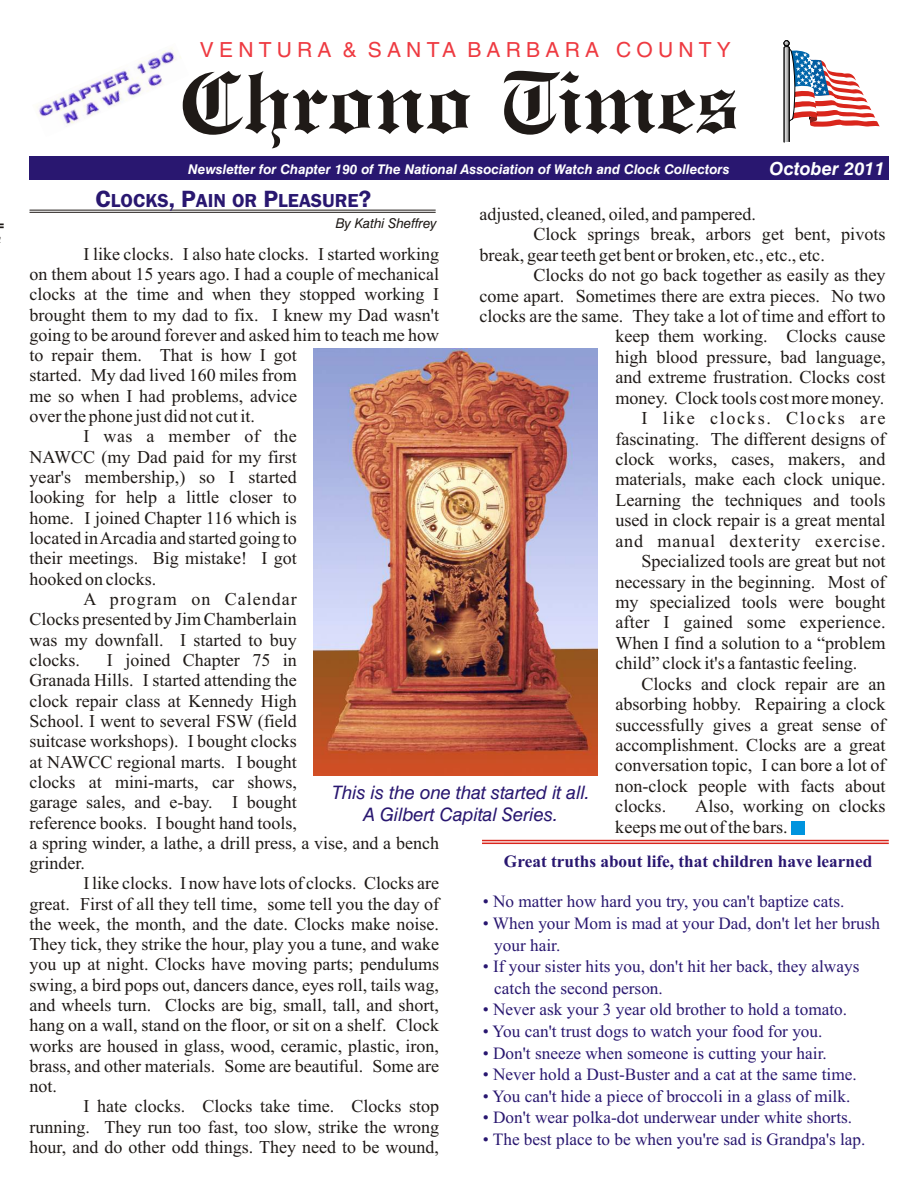
<style>
.page{position:relative;width:918px;height:1188px;background:#fff}
.page>*{position:absolute;margin:0;border:0;box-sizing:border-box;transform-origin:0 0}
.t1{font:700 87px "Engravers Old English BT";color:#1f1a17}
.t2{font:20.85px "Helvetica";letter-spacing:.25em;color:#ee3a41}
.t3{font:600 19.5px "Franklin Gothic";color:#291770}
.t4{font:italic 18.6px/22.2px "Swiss 721 BT";color:#291770;text-align:center}
.t5{font:18.15px/20.4px "Times New Roman";color:#1f1a17}
.t6{font:18.15px "Times New Roman";letter-spacing:.045em;color:#1f1a17}
.t7{font:18.15px "Times New Roman";letter-spacing:.09em;color:#1f1a17}
.t8{font:18px/20.2px "Times New Roman";color:#1f1a17;text-align:justify}
.t9{font:18px "Times New Roman";letter-spacing:.055em;color:#1f1a17}
.t10{font:18px "Times New Roman";letter-spacing:.03em;color:#1f1a17}
.t11{font:italic 700 18px "Swiss 721 BT";color:#fff}
.t12{font:17.25px/21.6px "Times New Roman";color:#291770}
.t13{font:700 17.25px "Times New Roman";color:#291770}
.t14{font:italic 13.5px "Swiss 721 BT";color:#1f1a17}
.t15{font:italic 700 13.35px "Swiss 721 BT";color:#fff}
.s1{font-size:24.3px}
</style>
<div class="page">
<div style="left:30px;top:156px;width:859px;height:24px;background:#291770"></div>
<svg style="left:784px;top:41px;width:96px;height:102px"></svg>
<svg style="left:0;top:224px;width:4px;height:4px"></svg>
<hr style="left:30px;top:210px;width:406px;height:1px;background:#1f1a17">
<hr style="left:30px;top:212px;width:406px;height:1px;background:#1f1a17">
<img style="left:38px;top:48px;width:143px;height:77px">
<div style="left:792px;top:821px;width:13px;height:13px;background:#0094de"></div>
<hr style="left:482px;top:843px;width:407px;height:1px;background:#d9261c">
<hr style="left:482px;top:840px;width:407px;height:1px;background:#d9261c">
<img style="left:314px;top:348px;width:283px;height:428px">
<p class="t2" style="left:200px;top:41px;width:533px">VENTURA &amp; SANTA BARBARA COUNTY</p>
<h1 class="t1" style="left:180px;top:66px;width:561px">Chrono Times</h1>
<p class="t15" style="left:188px;top:164px;width:543px">Newsletter for Chapter 190 of The National Association of Watch and Clock Collectors</p>
<p class="t11" style="left:770px;top:161px;width:117px">October 2011</p>
<p class="t3" style="left:95px;top:193px;width:277px"><span class="s1">C</span>LOCKS<span class="s1">, P</span>AIN OR <span class="s1">P</span>LEASURE<span class="s1">?</span></p>
<p class="t14" style="left:336px;top:218px;width:102px">By Kathi Sheffrey</p>
<p class="t8" style="left:479px;top:205px;width:278px">adjusted, cleaned, oiled, and pampered.</p>
<p class="t5" style="left:479px;top:226px;width:408px;text-indent:54px">Clock springs break, arbors get bent, pivots break, gear teeth get bent or broken, etc., etc., etc.</p>
<p class="t5" style="left:533px;top:267px;width:354px">Clocks do not go back together as easily as they</p>
<p class="t5" style="left:479px;top:287px;width:408px">come apart. Sometimes there are extra pieces. No two</p>
<p class="t5" style="left:479px;top:307px;width:408px">clocks are the same. They take a lot of time and effort to</p>
<p class="t5" style="left:615px;top:328px;width:272px">keep them working. Clocks cause</p>
<p class="t5" style="left:615px;top:348px;width:272px">high blood pressure, bad language,</p>
<p class="t5" style="left:615px;top:369px;width:272px">and extreme frustration. Clocks cost</p>
<p class="t5" style="left:615px;top:389px;width:270px">money. Clock tools cost more money.</p>
<p class="t7" style="left:641px;top:412px;width:246px">I like clocks. Clocks are</p>
<p class="t5" style="left:615px;top:430px;width:272px">fascinating. The different designs of</p>
<p class="t5" style="left:615px;top:450px;width:272px">clock works, cases, makers, and</p>
<p class="t5" style="left:615px;top:471px;width:272px">materials, make each clock unique.</p>
<p class="t5" style="left:615px;top:491px;width:272px">Learning the techniques and tools</p>
<p class="t5" style="left:615px;top:512px;width:272px">used in clock repair is a great mental</p>
<p class="t6" style="left:615px;top:534px;width:272px">and manual dexterity exercise.</p>
<p class="t5" style="left:641px;top:553px;width:246px">Specialized tools are great but not</p>
<p class="t5" style="left:615px;top:573px;width:272px">necessary in the beginning. Most of</p>
<p class="t5" style="left:615px;top:593px;width:272px">my specialized tools were bought</p>
<p class="t5" style="left:615px;top:614px;width:272px">after I gained some experience.</p>
<p class="t5" style="left:615px;top:634px;width:272px">When I find a solution to a “problem</p>
<p class="t5" style="left:615px;top:655px;width:244px">child” clock it's a fantastic feeling.</p>
<p class="t5" style="left:641px;top:675px;width:246px">Clocks and clock repair are an</p>
<p class="t5" style="left:615px;top:696px;width:272px">absorbing hobby. Repairing a clock</p>
<p class="t5" style="left:615px;top:716px;width:272px">successfully gives a great sense of</p>
<p class="t5" style="left:615px;top:736px;width:272px">accomplishment. Clocks are a great</p>
<p class="t5" style="left:615px;top:757px;width:272px">conversation topic, I can bore a lot of</p>
<p class="t5" style="left:615px;top:777px;width:272px">non-clock people with facts about</p>
<p class="t5" style="left:615px;top:798px;width:52px">clocks.</p>
<p class="t8" style="left:84px;top:245px;width:357px">I like clocks. I also hate clocks. I started working</p>
<p class="t8" style="left:30px;top:265px;width:411px">on them about 15 years ago. I had a couple of mechanical</p>
<p class="t8" style="left:30px;top:286px;width:411px">clocks at the time and when they stopped working I</p>
<p class="t8" style="left:30px;top:306px;width:411px">brought them to my dad to fix. I knew my Dad wasn't</p>
<p class="t8" style="left:30px;top:326px;width:411px">going to be around forever and asked him to teach me how</p>
<p class="t8" style="left:30px;top:347px;width:269px">to repair them. That is how I got</p>
<p class="t8" style="left:30px;top:367px;width:269px">started. My dad lived 160 miles from</p>
<p class="t8" style="left:30px;top:387px;width:269px">me so when I had problems, advice</p>
<p class="t8" style="left:30px;top:408px;width:227px">over the phone just did not cut it.</p>
<p class="t10" style="left:84px;top:430px;width:215px">I was a member of the</p>
<p class="t8" style="left:29px;top:448px;width:269px">NAWCC (my Dad paid for my first</p>
<p class="t8" style="left:29px;top:469px;width:269px">year's membership,) so I started</p>
<p class="t8" style="left:29px;top:489px;width:269px">looking for help a little closer to</p>
<p class="t8" style="left:29px;top:509px;width:269px">home. I joined Chapter 116 which is</p>
<p class="t8" style="left:29px;top:530px;width:269px">located in Arcadia and started going to</p>
<p class="t8" style="left:29px;top:550px;width:269px">their meetings. Big mistake! I got</p>
<p class="t8" style="left:29px;top:570px;width:128px">hooked on clocks.</p>
<p class="t9" style="left:83px;top:593px;width:215px">A program on Calendar</p>
<p class="t8" style="left:29px;top:611px;width:269px">Clocks presented by Jim Chamberlain</p>
<p class="t8" style="left:29px;top:631px;width:269px">was my downfall. I started to buy</p>
<p class="t8" style="left:29px;top:652px;width:52px">clocks.</p>
<p class="t8" style="left:29px;top:652px;width:411px;text-align:left;text-indent:77px">I joined Chapter 75 in<br>Granada Hills. I started attending the<br>clock repair class at Kennedy High<br>School. I went to several FSW (field<br>suitcase workshops). I bought clocks<br>at NAWCC regional marts. I bought<br>clocks at mini-marts, car shows,<br>garage sales, and e-bay. I bought<br>reference books. I bought hand tools,<br>a spring winder, a lathe, a drill press, a vise, and a bench grinder.</p>
<p class="t8" style="left:29px;top:875px;width:411px;text-indent:54px">I like clocks. I now have lots of clocks. Clocks are great. First of all they tell time, some tell you the day of the week, the month, and the date. Clocks make noise.<br>They tick, they strike the hour, play you a tune, and wake you up at night. Clocks have moving parts; pendulums swing, a bird pops out, dancers dance, eyes roll, tails wag, and wheels turn. Clocks are big, small, tall, and short, hang on a wall, stand on the floor, or sit on a shelf. Clock works are housed in glass, wood, ceramic, plastic, iron, brass, and other materials. Some are beautiful. Some are not.</p>
<p class="t8" style="left:29px;top:1098px;width:411px;text-indent:54px">I hate clocks. Clocks take time. Clocks stop running. They run too fast, too slow, strike the wrong hour, and do other odd things. They need to be wound,</p>
<p class="t4" style="left:332px;top:783px;width:259px">This is the one that started it all.<br>A Gilbert Capital Series.</p>
<p class="t13" style="left:504px;top:855px;width:370px">Great truths about life, that children have learned</p>
<p class="t12" style="left:483px;top:892px;width:363px">• No matter how hard you try, you can't baptize cats.</p>
<p class="t12" style="left:494px;top:914px;width:387px;text-indent:-11px">• When your Mom is mad at your Dad, don't let her brush your hair.</p>
<p class="t12" style="left:494px;top:957px;width:367px;text-indent:-11px">• If your sister hits you, don't hit her back, they always catch the second person.</p>
<p class="t12" style="left:483px;top:1000px;width:366px">• Never ask your 3 year old brother to hold a tomato.</p>
<p class="t12" style="left:483px;top:1022px;width:341px">• You can't trust dogs to watch your food for you.</p>
<p class="t12" style="left:483px;top:1044px;width:346px">• Don't sneeze when someone is cutting your hair.</p>
<p class="t12" style="left:483px;top:1065px;width:375px">• Never hold a Dust-Buster and a cat at the same time.</p>
<p class="t12" style="left:483px;top:1087px;width:369px">• You can't hide a piece of broccoli in a glass of milk.</p>
<p class="t12" style="left:483px;top:1108px;width:371px">• Don't wear polka-dot underwear under white shorts.</p>
<p class="t12" style="left:483px;top:1130px;width:384px">• The best place to be when you're sad is Grandpa's lap.</p>
<p class="t5" style="left:615px;top:798px;width:272px;text-indent:80px">Also, working on clocks keeps me out of the bars.</p>
</div>
